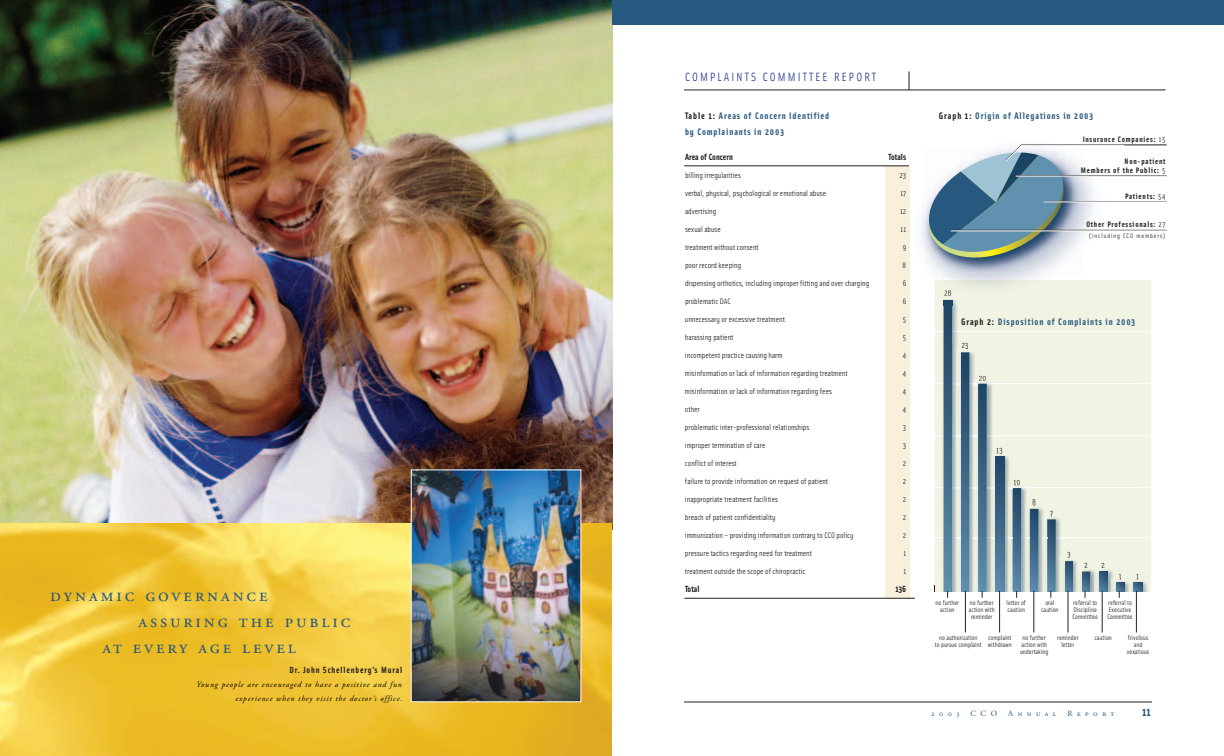
<style>
.page{position:relative;width:1224px;height:756px;background:#fff}
.page>*{position:absolute;margin:0;border:0;box-sizing:border-box;transform-origin:0 0}
.t1{font:19px "Adobe Garamond Regular SC";letter-spacing:.155em;color:#27587f}
.t2{font:12px "Solex";letter-spacing:.175em;color:#25358f}
.t3{font:700 12px "Solex";color:#27587f}
.t4{font:700 9.5px/16px "Solex";letter-spacing:.09em;color:#27587f}
.t5{font:700 9px "Solex";color:#231f20}
.t6{font:700 9px "Solex";letter-spacing:.09em;color:#231f20}
.t7{font:8.5px "Solex";color:#231f20}
.t8{font:8px "Solex";color:#231f20}
.t9{font:italic 8px/14px "Adobe Garamond";letter-spacing:.1em;color:#000;text-align:right}
.t10{font:700 8px/9px "Solex";letter-spacing:.09em;color:#231f20;text-align:right}
.t11{font:8px "Adobe Garamond Regular SC";letter-spacing:.56em;color:#27587f}
.t12{font:6.8px/7px "Solex";color:#231f20;text-align:center}
.t13{font:6.5px "Solex";letter-spacing:.13em;color:#231f20}
.s1{color:#231f20}
.s2{font-weight:400}
</style>
<div class="page">
<hr style="left:684px;top:702px;width:468px;height:1px;background:#231f20">
<img style="left:0;top:0;width:612px;height:523px">
<img style="left:0;top:523px;width:612px;height:233px">
<div style="left:612px;top:0;width:612px;height:24px;background:#27587f"></div>
<hr style="left:684px;top:90px;width:482px;height:1px;background:#231f20">
<img style="left:413px;top:472px;width:166px;height:228px">
<div style="left:411px;top:470px;width:170px;height:232px;border:1px solid #fff"></div>
<svg style="left:909px;top:71px;width:1px;height:19px"></svg>
<div style="left:935px;top:280px;width:216px;height:311px;background:#f1f4e3"></div>
<hr style="left:928px;top:537px;width:223px;height:1px;background:#fff">
<hr style="left:928px;top:487px;width:223px;height:1px;background:#fff">
<hr style="left:928px;top:435px;width:223px;height:1px;background:#fff">
<hr style="left:928px;top:383px;width:223px;height:1px;background:#fff">
<hr style="left:928px;top:331px;width:223px;height:1px;background:#fff">
<img style="left:1142px;top:581px;width:6px;height:10px">
<img style="left:1081px;top:567px;width:32px;height:24px">
<svg style="left:1099px;top:572px;width:9px;height:19px"></svg>
<img style="left:1095px;top:567px;width:3px;height:24px">
<img style="left:1073px;top:560px;width:5px;height:31px">
<img style="left:1020px;top:144px;width:75px;height:1px">
<div style="left:886px;top:166px;width:24px;height:432px;background:#f9f0dc"></div>
<svg style="left:935px;top:290px;width:138px;height:308px"></svg>
<svg style="left:1082px;top:567px;width:8px;height:31px"></svg>
<svg style="left:1112px;top:578px;width:30px;height:20px"></svg>
<hr style="left:965px;top:591px;width:1px;height:41px;background:#231f20">
<hr style="left:999px;top:591px;width:1px;height:41px;background:#231f20">
<hr style="left:1034px;top:591px;width:1px;height:41px;background:#231f20">
<hr style="left:1068px;top:591px;width:1px;height:41px;background:#231f20">
<hr style="left:1102px;top:591px;width:1px;height:41px;background:#231f20">
<hr style="left:1136px;top:591px;width:1px;height:41px;background:#231f20">
<svg style="left:920px;top:145px;width:247px;height:119px"></svg>
<hr style="left:1015px;top:176px;width:152px;height:1px;background:#231f20">
<hr style="left:1016px;top:176px;width:151px;height:1px;background:#fff">
<hr style="left:1043px;top:201px;width:124px;height:1px;background:#231f20">
<hr style="left:1043px;top:202px;width:124px;height:1px;background:#fff">
<hr style="left:951px;top:230px;width:216px;height:1px;background:#231f20">
<hr style="left:951px;top:231px;width:216px;height:1px;background:#fff">
<hr style="left:684px;top:166px;width:225px;height:1px;background:#231f20">
<hr style="left:684px;top:598px;width:231px;height:1px;background:#231f20">
<h1 class="t1" style="left:50px;top:588px;width:219px">dynamic governance</h1>
<h1 class="t1" style="left:138px;top:614px;width:213px">assuring the public</h1>
<h1 class="t1" style="left:102px;top:640px;width:195px">at every age level</h1>
<p class="t6" style="left:289px;top:665px;width:115px">Dr. John Schellenberg’s Mural</p>
<p class="t9" style="left:197px;top:679px;width:207px">Young people are encouraged to have a positive and fun experience when they visit the doctor’s office.</p>
<h2 class="t2" style="left:685px;top:69px;width:193px">COMPLAINTS COMMITTEE REPORT</h2>
<p class="t4" style="left:685px;top:108px;width:146px"><span class="s1">Table 1:</span> Areas of Concern Identified by Complainants in 2003</p>
<p class="t5" style="left:685px;top:152px;width:49px">Area of Concern</p>
<p class="t5" style="left:889px;top:152px;width:19px">Totals</p>
<p class="t8" style="left:685px;top:171px;width:57px">billing irregularities</p>
<p class="t8" style="left:900px;top:171px;width:8px">23</p>
<p class="t8" style="left:685px;top:189px;width:143px">verbal, physical, psychological or emotional abuse</p>
<p class="t8" style="left:900px;top:189px;width:7px">17</p>
<p class="t8" style="left:685px;top:207px;width:33px">advertising</p>
<p class="t8" style="left:900px;top:207px;width:8px">12</p>
<p class="t8" style="left:685px;top:225px;width:37px">sexual abuse</p>
<p class="t8" style="left:901px;top:225px;width:7px">11</p>
<p class="t8" style="left:685px;top:243px;width:75px">treatment without consent</p>
<p class="t8" style="left:903px;top:243px;width:5px">9</p>
<p class="t8" style="left:685px;top:261px;width:58px">poor record keeping</p>
<p class="t8" style="left:903px;top:261px;width:5px">8</p>
<p class="t8" style="left:685px;top:279px;width:186px">dispensing orthotics, including improper fitting and over charging</p>
<p class="t8" style="left:903px;top:279px;width:5px">6</p>
<p class="t8" style="left:685px;top:297px;width:47px">problematic DAC</p>
<p class="t8" style="left:903px;top:297px;width:5px">6</p>
<p class="t8" style="left:685px;top:315px;width:101px">unnecessary or excessive treatment</p>
<p class="t8" style="left:903px;top:315px;width:5px">5</p>
<p class="t8" style="left:685px;top:333px;width:50px">harassing patient</p>
<p class="t8" style="left:903px;top:333px;width:5px">5</p>
<p class="t8" style="left:685px;top:351px;width:99px">incompetent practice causing harm</p>
<p class="t8" style="left:903px;top:351px;width:5px">4</p>
<p class="t8" style="left:685px;top:369px;width:164px">misinformation or lack of information regarding treatment</p>
<p class="t8" style="left:903px;top:369px;width:5px">4</p>
<p class="t8" style="left:685px;top:387px;width:149px">misinformation or lack of information regarding fees</p>
<p class="t8" style="left:903px;top:387px;width:5px">4</p>
<p class="t8" style="left:685px;top:405px;width:16px">other</p>
<p class="t8" style="left:903px;top:405px;width:5px">4</p>
<p class="t8" style="left:685px;top:423px;width:126px">problematic inter-professional relationships</p>
<p class="t8" style="left:903px;top:423px;width:5px">3</p>
<p class="t8" style="left:685px;top:441px;width:82px">improper termination of care</p>
<p class="t8" style="left:903px;top:441px;width:5px">3</p>
<p class="t8" style="left:685px;top:459px;width:53px">conflict of interest</p>
<p class="t8" style="left:903px;top:459px;width:5px">2</p>
<p class="t8" style="left:685px;top:477px;width:145px">failure to provide information on request of patient</p>
<p class="t8" style="left:903px;top:477px;width:5px">2</p>
<p class="t8" style="left:685px;top:495px;width:95px">inappropriate treatment facilities</p>
<p class="t8" style="left:903px;top:495px;width:5px">2</p>
<p class="t8" style="left:685px;top:513px;width:92px">breach of patient confidentiality</p>
<p class="t8" style="left:903px;top:513px;width:5px">2</p>
<p class="t8" style="left:685px;top:531px;width:170px">immunization – providing information contrary to CCO policy</p>
<p class="t8" style="left:903px;top:531px;width:5px">2</p>
<p class="t8" style="left:685px;top:549px;width:129px">pressure tactics regarding need for treatment</p>
<p class="t8" style="left:903px;top:549px;width:4px">1</p>
<p class="t8" style="left:685px;top:567px;width:122px">treatment outside the scope of chiropractic</p>
<p class="t8" style="left:903px;top:567px;width:4px">1</p>
<p class="t5" style="left:685px;top:584px;width:16px">Total</p>
<p class="t5" style="left:896px;top:584px;width:12px">136</p>
<p class="t4" style="left:939px;top:108px;width:156px"><span class="s1">Graph 1:</span> Origin of Allegations in 2003</p>
<p class="t10" style="left:1083px;top:135px;width:84px">Insurance Companies: <span class="s2">15</span></p>
<p class="t10" style="left:1081px;top:156px;width:86px">Non-patient<br>Members of the Public: <span class="s2">5</span></p>
<p class="t10" style="left:1125px;top:192px;width:42px">Patients: <span class="s2">54</span></p>
<p class="t10" style="left:1086px;top:220px;width:81px">Other Professionals: <span class="s2">27</span></p>
<p class="t13" style="left:1089px;top:232px;width:78px">(including CCO members)</p>
<p class="t4" style="left:961px;top:314px;width:176px"><span class="s1">Graph 2:</span> Disposition of Complaints in 2003</p>
<p class="t7" style="left:961px;top:340px;width:9px">23</p>
<p class="t7" style="left:979px;top:373px;width:9px">20</p>
<p class="t7" style="left:996px;top:445px;width:8px">13</p>
<p class="t7" style="left:1013px;top:477px;width:8px">10</p>
<p class="t7" style="left:1032px;top:497px;width:5px">8</p>
<p class="t7" style="left:1050px;top:508px;width:5px">7</p>
<p class="t7" style="left:1067px;top:549px;width:5px">3</p>
<p class="t7" style="left:1084px;top:560px;width:5px">2</p>
<p class="t7" style="left:1101px;top:560px;width:5px">2</p>
<p class="t7" style="left:1119px;top:571px;width:5px">1</p>
<p class="t7" style="left:1136px;top:571px;width:5px">1</p>
<p class="t12" style="left:969px;top:599px;width:27px">no further action with reminder</p>
<p class="t12" style="left:935px;top:634px;width:48px">no authorization<br>to pursue complaint</p>
<p class="t12" style="left:1127px;top:634px;width:24px">frivolous and vexatious</p>
<p class="t12" style="left:936px;top:599px;width:25px">no further action</p>
<p class="t12" style="left:1107px;top:599px;width:27px;text-align:left">referral to<br>Executive<br>Committee</p>
<p class="t12" style="left:1007px;top:599px;width:21px;text-align:left">letter of caution</p>
<p class="t12" style="left:1072px;top:599px;width:27px;text-align:left">referral to<br>Discipline<br>Committee</p>
<p class="t12" style="left:1041px;top:599px;width:19px">oral caution</p>
<p class="t12" style="left:1020px;top:634px;width:30px">no further action with undertaking</p>
<p class="t12" style="left:988px;top:634px;width:26px;text-align:left">complaint withdrawn</p>
<p class="t12" style="left:1057px;top:634px;width:23px">reminder</p>
<p class="t12" style="left:1095px;top:634px;width:19px">caution</p>
<p class="t12" style="left:1061px;top:641px;width:15px">letter</p>
<p class="t11" style="left:931px;top:710px;width:30px">2003</p>
<p class="t11" style="left:971px;top:710px;width:28px">CCO</p>
<p class="t11" style="left:1008px;top:710px;width:50px">Annual</p>
<p class="t11" style="left:1068px;top:710px;width:48px">Report</p>
<h2 class="t3" style="left:1142px;top:705px;width:10px">11</h2>
</div>
